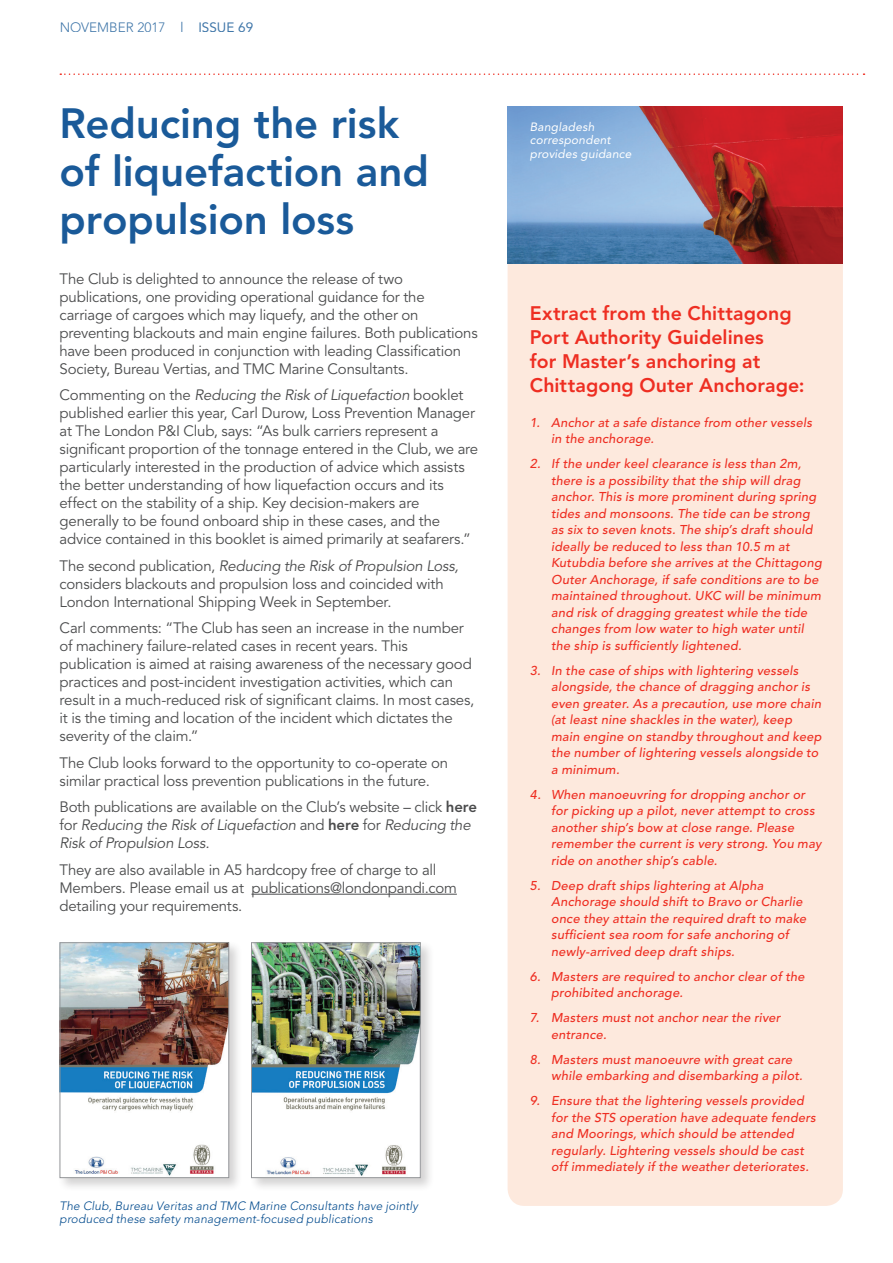
<style>
.page{position:relative;width:893px;height:1263px;background:#fff}
.page>*{position:absolute;margin:0;border:0;box-sizing:border-box;transform-origin:0 0}
.t1{font:800 42px/48px "Avenir";letter-spacing:-.005em;color:#1a5a99}
.t2{font:800 19.5px/24px "Avenir";letter-spacing:.005em;color:#ee2e22}
.t3{font:15px/18px "Avenir";letter-spacing:-.015em;color:#4b4c4d}
.t4{font:300 13.5px "Avenir";color:#004a8d}
.t5{font:italic 500 12.75px/16.5px "Avenir";letter-spacing:.02em;color:#ee2e22}
.t6{font:italic 300 12px/13.5px "Avenir";letter-spacing:.015em;color:#004a8d}
.t7{font:italic 12px/13.5px "Avenir";letter-spacing:.015em;color:#fff}
.s1{font-weight:400}
.s2{font-style:italic}
.s3{font-weight:800}
</style>
<div class="page">
<div style="left:508px;top:264px;width:335px;height:942px;background:#fde9dd"></div>
<img style="left:508px;top:106px;width:335px;height:158px">
<svg style="left:60px;top:73px;width:804px;height:2px"></svg>
<hr style="left:251px;top:894px;width:206px;height:1px;background:#4b4c4d">
<div style="left:57px;top:940px;width:186px;height:252px;background:#231f20;opacity:.2"></div>
<img style="left:62px;top:944px;width:165px;height:232px">
<div style="left:60px;top:942px;width:169px;height:236px;border:1px solid #939598"></div>
<div style="left:249px;top:940px;width:186px;height:252px;background:#231f20;opacity:.2"></div>
<img style="left:253px;top:944px;width:166px;height:232px">
<div style="left:251px;top:942px;width:170px;height:236px;border:1px solid #939598"></div>
<p class="t4" style="left:60px;top:19px;width:195px">NOVEMBER 2017 <span class="s1">| ISSUE 69</span></p>
<h1 class="t1" style="left:60px;top:100px;width:371px">Reducing the risk of liquefaction and propulsion loss</h1>
<p class="t3" style="left:60px;top:270px;width:420px">The Club is delighted to announce the release of two publications, one providing operational guidance for the carriage of cargoes which may liquefy, and the other on preventing blackouts and main engine failures. Both publications have been produced in conjunction with leading Classification Society, Bureau Vertias, and TMC Marine Consultants.</p>
<p class="t3" style="left:60px;top:386px;width:420px">Commenting on the <span class="s2">Reducing the Risk of Liquefaction</span> booklet published earlier this year, Carl Durow, Loss Prevention Manager at The London P&amp;I Club, says: “As bulk carriers represent a significant proportion of the tonnage entered in the Club, we are particularly interested in the production of advice which assists the better understanding of how liquefaction occurs and its effect on the stability of a ship. Key decision-makers are generally to be found onboard ship in these cases, and the advice contained in this booklet is aimed primarily at seafarers.”</p>
<p class="t3" style="left:60px;top:557px;width:401px">The second publication, <span class="s2">Reducing the Risk of Propulsion Loss, </span>considers blackouts and propulsion loss and coincided with<br>London International Shipping Week in September.</p>
<p class="t3" style="left:60px;top:619px;width:416px">Carl comments: “The Club has seen an increase in the number of machinery failure-related cases in recent years. This publication is aimed at raising awareness of the necessary good practices and post-incident investigation activities, which can result in a much-reduced risk of significant claims. In most cases, it is the timing and location of the incident which dictates the severity of the claim.”</p>
<p class="t3" style="left:60px;top:754px;width:390px">The Club looks forward to the opportunity to co-operate on similar practical loss prevention publications in the future.</p>
<p class="t3" style="left:60px;top:798px;width:419px">Both publications are available on the Club’s website – click <span class="s3">here </span>for <span class="s2">Reducing the Risk of Liquefaction</span> and <span class="s3">here</span> for <span class="s2">Reducing the<br>Risk of Propulsion Loss.</span></p>
<p class="t3" style="left:60px;top:861px;width:399px">They are also available in A5 hardcopy free of charge to all<br>Members. Please email us at publications@londonpandi.com detailing your requirements.</p>
<p class="t6" style="left:60px;top:1199px;width:360px">The Club, Bureau Veritas and TMC Marine Consultants have jointly produced these safety management-focused publications</p>
<p class="t7" style="left:530px;top:120px;width:103px">Bangladesh correspondent provides guidance</p>
<h2 class="t2" style="left:530px;top:301px;width:276px">Extract from the Chittagong<br>Port Authority Guidelines<br>for Master’s anchoring at<br>Chittagong Outer Anchorage:</h2>
<p class="t5" style="left:551px;top:414px;width:262px;text-indent:-21px">1. Anchor at a safe distance from other vessels in the anchorage.</p>
<p class="t5" style="left:551px;top:456px;width:272px;text-indent:-21px">2. If the under keel clearance is less than 2m, there is a possibility that the ship will drag anchor. This is more prominent during spring tides and monsoons. The tide can be strong as six to seven knots. The ship’s draft should ideally be reduced to less than 10.5 m at Kutubdia before she arrives at the Chittagong Outer Anchorage, if safe conditions are to be maintained throughout. UKC will be minimum and risk of dragging greatest while the tide changes from low water to high water until the ship is sufficiently lightened.</p>
<p class="t5" style="left:551px;top:662px;width:272px;text-indent:-21px">3. In the case of ships with lightering vessels alongside, the chance of dragging anchor is even greater. As a precaution, use more chain (at least nine shackles in the water), keep main engine on standby throughout and keep the number of lightering vessels alongside to a minimum.</p>
<p class="t5" style="left:551px;top:786px;width:272px;text-indent:-21px">4. When manoeuvring for dropping anchor or for picking up a pilot, never attempt to cross another ship’s bow at close range. Please remember the current is very strong. You may ride on another ship’s cable.</p>
<p class="t5" style="left:551px;top:877px;width:257px;text-indent:-21px">5. Deep draft ships lightering at Alpha Anchorage should shift to Bravo or Charlie once they attain the required draft to make sufficient sea room for safe anchoring of newly-arrived deep draft ships.</p>
<p class="t5" style="left:551px;top:968px;width:255px;text-indent:-21px">6. Masters are required to anchor clear of the prohibited anchorage.</p>
<p class="t5" style="left:551px;top:1010px;width:231px;text-indent:-21px">7. Masters must not anchor near the river entrance.</p>
<p class="t5" style="left:551px;top:1051px;width:253px;text-indent:-21px">8. Masters must manoeuvre with great care while embarking and disembarking a pilot.</p>
<p class="t5" style="left:551px;top:1093px;width:266px;text-indent:-21px">9. Ensure that the lightering vessels provided for the STS operation have adequate fenders and Moorings, which should be attended regularly. Lightering vessels should be cast off immediately if the weather deteriorates.</p>
</div>
